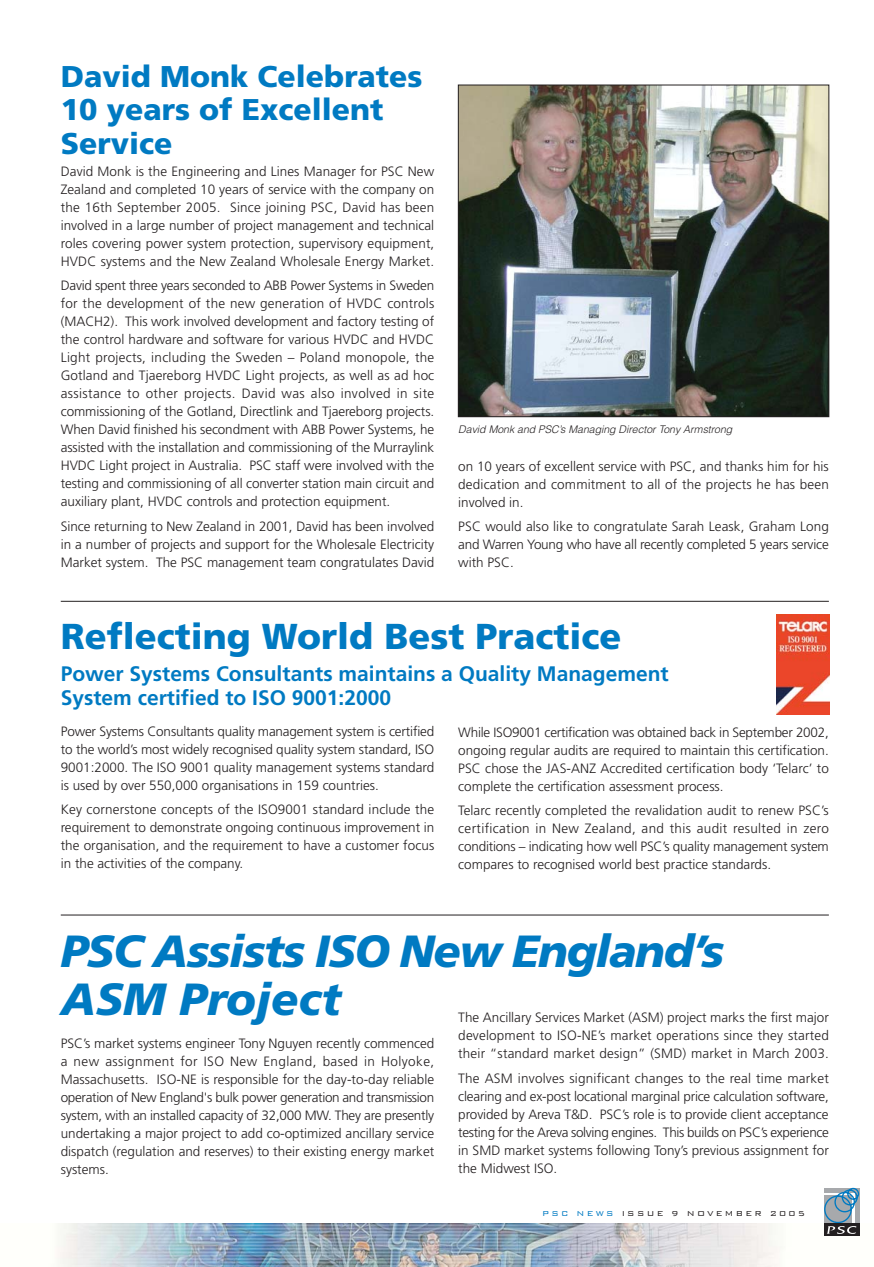
<style>
.page{position:relative;width:874px;height:1267px;background:#fff}
.page>*{position:absolute;margin:0;border:0;box-sizing:border-box;transform-origin:0 0}
.t1{font:italic 900 45px/48px "Frutiger";letter-spacing:-.03em;color:#007ac2}
.t2{font:900 36px "Frutiger";color:#007ac2}
.t3{font:900 30px/33px "Frutiger";color:#007ac2}
.t4{font:700 21px/24px "Frutiger";color:#007ac2}
.t5{font:300 13.5px/18px "Frutiger";color:#231f20;text-align:justify}
.t6{font:italic 300 10.5px "Helvetica";color:#231f20}
.t7{font:300 9.6px "Bank Gothic BT";letter-spacing:.235em;color:#231f20}
.s1{color:#007ac2}
</style>
<div class="page">
<img style="left:58px;top:1223px;width:802px;height:43px">
<svg style="left:824px;top:1233px;width:35px;height:2px"></svg>
<svg style="left:823px;top:1187px;width:37px;height:46px;background:#8095a2"></svg>
<hr style="left:61px;top:600px;width:768px;height:1px;background:#231f20">
<hr style="left:61px;top:914px;width:768px;height:1px;background:#231f20">
<img style="left:460px;top:87px;width:367px;height:328px">
<div style="left:458px;top:85px;width:371px;height:332px;border:1px solid #231f20"></div>
<img style="left:776px;top:614px;width:53px;height:100px">
<h3 class="t3" style="left:61px;top:63px;width:363px">David Monk Celebrates<br>10 years of Excellent<br>Service</h3>
<p class="t5" style="left:61px;top:163px;width:375px">David Monk is the Engineering and Lines Manager for PSC New Zealand and completed 10 years of service with the company on the 16th September 2005. Since joining PSC, David has been involved in a large number of project management and technical roles covering power system protection, supervisory equipment, HVDC systems and the New Zealand Wholesale Energy Market.</p>
<p class="t5" style="left:61px;top:277px;width:375px">David spent three years seconded to ABB Power Systems in Sweden for the development of the new generation of HVDC controls (MACH2). This work involved development and factory testing of the control hardware and software for various HVDC and HVDC Light projects, including the Sweden – Poland monopole, the Gotland and Tjaereborg HVDC Light projects, as well as ad hoc assistance to other projects. David was also involved in site commissioning of the Gotland, Directlink and Tjaereborg projects.<br>When David finished his secondment with ABB Power Systems, he assisted with the installation and commissioning of the Murraylink HVDC Light project in Australia. PSC staff were involved with the testing and commissioning of all converter station main circuit and auxiliary plant, HVDC controls and protection equipment.</p>
<p class="t5" style="left:61px;top:518px;width:375px">Since returning to New Zealand in 2001, David has been involved in a number of projects and support for the Wholesale Electricity Market system. The PSC management team congratulates David</p>
<p class="t6" style="left:458px;top:425px;width:277px">David Monk and PSC’s Managing Director Tony Armstrong</p>
<p class="t5" style="left:458px;top:458px;width:372px">on 10 years of excellent service with PSC, and thanks him for his dedication and commitment to all of the projects he has been involved in.</p>
<p class="t5" style="left:458px;top:518px;width:372px">PSC would also like to congratulate Sarah Leask, Graham Long and Warren Young who have all recently completed 5 years service with PSC.</p>
<h2 class="t2" style="left:61px;top:621px;width:562px">Reflecting World Best Practice</h2>
<h3 class="t4" style="left:61px;top:663px;width:609px">Power Systems Consultants maintains a Quality Management<br>System certified to ISO 9001:2000</h3>
<p class="t5" style="left:61px;top:723px;width:375px">Power Systems Consultants quality management system is certified to the world’s most widely recognised quality system standard, ISO 9001:2000. The ISO 9001 quality management systems standard is used by over 550,000 organisations in 159 countries.</p>
<p class="t5" style="left:61px;top:801px;width:375px">Key cornerstone concepts of the ISO9001 standard include the requirement to demonstrate ongoing continuous improvement in the organisation, and the requirement to have a customer focus in the activities of the company.</p>
<p class="t5" style="left:458px;top:723px;width:372px">While ISO9001 certification was obtained back in September 2002, ongoing regular audits are required to maintain this certification.<br>PSC chose the JAS-ANZ Accredited certification body ‘Telarc’ to complete the certification assessment process.</p>
<p class="t5" style="left:458px;top:802px;width:372px">Telarc recently completed the revalidation audit to renew PSC’s certification in New Zealand, and this audit resulted in zero conditions – indicating how well PSC’s quality management system compares to recognised world best practice standards.</p>
<h1 class="t1" style="left:61px;top:931px;width:665px">PSC Assists ISO New England’s<br>ASM Project</h1>
<p class="t5" style="left:458px;top:1009px;width:372px">The Ancillary Services Market (ASM) project marks the first major development to ISO-NE’s market operations since they started their “standard market design” (SMD) market in March 2003.</p>
<p class="t5" style="left:458px;top:1069px;width:372px">The ASM involves significant changes to the real time market clearing and ex-post locational marginal price calculation software, provided by Areva T&amp;D. PSC’s role is to provide client acceptance testing for the Areva solving engines. This builds on PSC’s experience in SMD market systems following Tony’s previous assignment for the Midwest ISO.</p>
<p class="t5" style="left:61px;top:1034px;width:375px">PSC’s market systems engineer Tony Nguyen recently commenced a new assignment for ISO New England, based in Holyoke, Massachusetts. ISO-NE is responsible for the day-to-day reliable operation of New England's bulk power generation and transmission system, with an installed capacity of 32,000 MW. They are presently undertaking a major project to add co-optimized ancillary service dispatch (regulation and reserves) to their existing energy market systems.</p>
<p class="t7" style="left:542px;top:1206px;width:264px"><span class="s1">PSC NEWS</span> ISSUE 9 NOVEMBER 2005</p>
</div>
